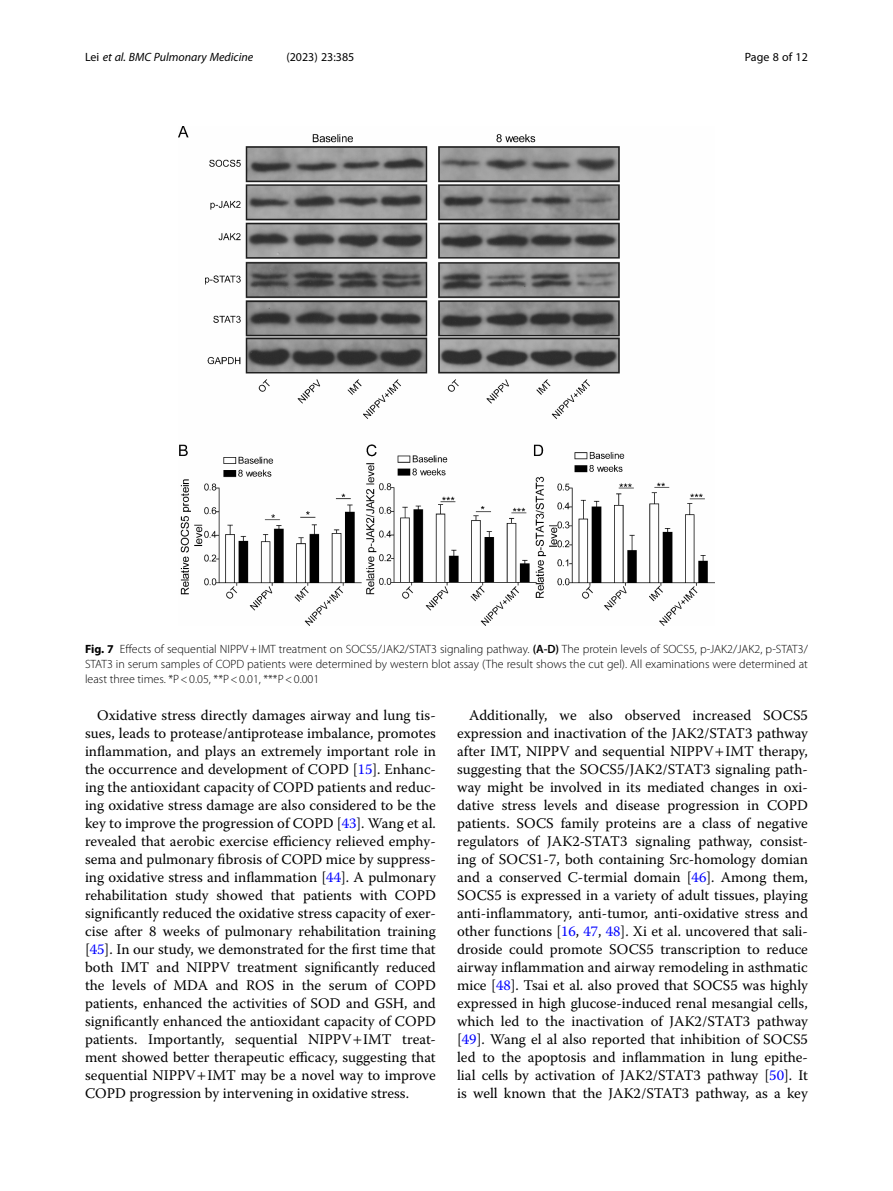
<style>
.page{position:relative;width:893px;height:1191px;background:#fff}
.page>*{position:absolute;margin:0;border:0;box-sizing:border-box;transform-origin:0 0}
.Body_Text_Indent{font:14.7px/18px "Warnock Pro";color:#000;text-align:justify}
.Figure_Caption{font:300 12px/15px "Myriad Pro";color:#000;text-align:justify}
.t1{font:italic 12px "Myriad Pro";color:#000}
.t2{font:12px "Myriad Pro";color:#000}
.s1{font-style:normal}
.s2{font-weight:700}
.s3{font-weight:600}
.s4{color:#00f}
</style>
<div class="page">
<img style="left:178px;top:126px;width:536px;height:500px">
<p class="t1" style="left:85px;top:50px;width:170px"><span class="s1">Lei</span> et al. BMC Pulmonary Medicine</p>
<p class="t2" style="left:286px;top:50px;width:70px">(2023) 23:385</p>
<p class="t2" style="left:745px;top:50px;width:65px">Page 8 of 12</p>
<p class="Figure_Caption" style="left:85px;top:641px;width:724px"><span class="s2">Fig. 7</span> Effects of sequential NIPPV+IMT treatment on SOCS5/JAK2/STAT3 signaling pathway. <span class="s3">(A-D)</span> The protein levels of SOCS5, p-JAK2/JAK2, p-STAT3/ STAT3 in serum samples of COPD patients were determined by western blot assay (The result shows the cut gel). All examinations were determined at least three times. *P&lt;0.05, **P&lt;0.01, ***P&lt;0.001</p>
<p class="Body_Text_Indent" style="left:85px;top:706px;width:352px;text-indent:12px">Oxidative stress directly damages airway and lung tis&shy;sues, leads to protease/antiprotease imbalance, promotes inflammation, and plays an extremely important role in the occurrence and development of COPD [<span class="s4">15</span>]. Enhanc&shy;ing the antioxidant capacity of COPD patients and reduc&shy;ing oxidative stress damage are also considered to be the key to improve the progression of COPD [<span class="s4">43</span>]. Wang et al. revealed that aerobic exercise efficiency relieved emphy&shy;sema and pulmonary fibrosis of COPD mice by suppress&shy;ing oxidative stress and inflammation [<span class="s4">44</span>]. A pulmonary rehabilitation study showed that patients with COPD significantly reduced the oxidative stress capacity of exer&shy;cise after 8 weeks of pulmonary rehabilitation training [<span class="s4">45</span>]. In our study, we demonstrated for the first time that both IMT and NIPPV treatment significantly reduced the levels of MDA and ROS in the serum of COPD patients, enhanced the activities of SOD and GSH, and significantly enhanced the antioxidant capacity of COPD patients. Importantly, sequential NIPPV IMT treat&shy;ment showed better therapeutic efficacy, suggesting that sequential NIPPV IMT may be a novel way to improve COPD progression by intervening in oxidative stress.</p>
<p class="Body_Text_Indent" style="left:457px;top:706px;width:352px;text-indent:12px">Additionally, we also observed increased SOCS5 expression and inactivation of the JAK2/STAT3 pathway after IMT, NIPPV and sequential NIPPV IMT therapy, suggesting that the SOCS5/JAK2/STAT3 signaling path&shy;way might be involved in its mediated changes in oxi&shy;dative stress levels and disease progression in COPD patients. SOCS family proteins are a class of negative regulators of JAK2-STAT3 signaling pathway, consist&shy;ing of SOCS1-7, both containing Src-homology domian and a conserved C-termial domain [<span class="s4">46</span>]. Among them, SOCS5 is expressed in a variety of adult tissues, playing anti-inflammatory, anti-tumor, anti-oxidative stress and other functions [<span class="s4">16</span>, <span class="s4">47</span>, <span class="s4">48</span>]. Xi et al. uncovered that sali&shy;droside could promote SOCS5 transcription to reduce airway inflammation and airway remodeling in asthmatic mice [<span class="s4">48</span>]. Tsai et al. also proved that SOCS5 was highly expressed in high glucose-induced renal mesangial cells, which led to the inactivation of JAK2/STAT3 pathway [<span class="s4">49</span>]. Wang el al also reported that inhibition of SOCS5 led to the apoptosis and inflammation in lung epithe&shy;lial cells by activation of JAK2/STAT3 pathway [<span class="s4">50</span>]. It is well known that the JAK2/STAT3 pathway, as a key</p>
</div>
